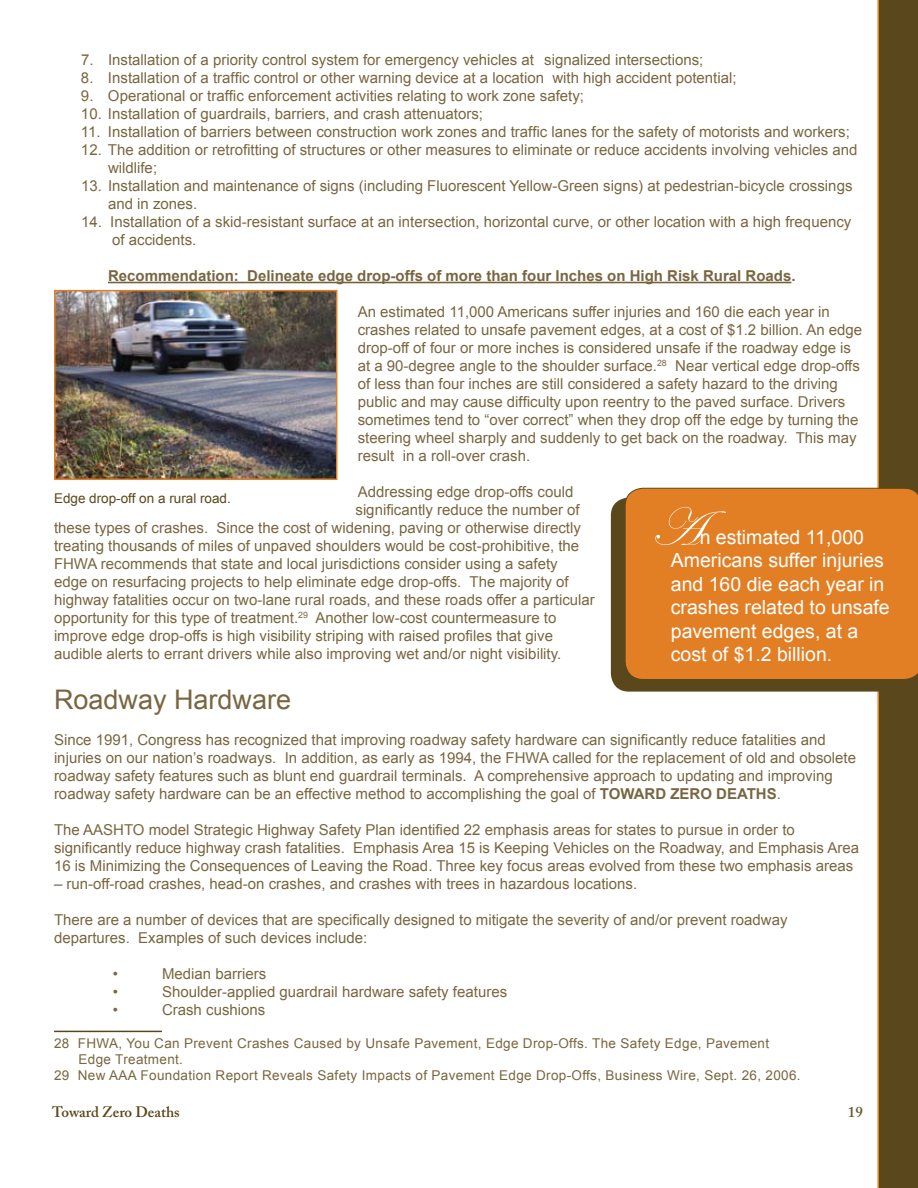
<style>
.page{position:relative;width:918px;height:1188px;background:#fff}
.page>*{position:absolute;margin:0;border:0;box-sizing:border-box;transform-origin:0 0}
.t1{font:54px "Edwardian Script ITC";color:#fff}
.t2{font:27px "Arial";color:#796640}
.t3{font:19.5px/23.4px "Arial";color:#fff}
.t4{font:15px/18px "Arial";color:#796640}
.t5{font:700 15px "Arial";color:#796640}
.t6{font:600 15px "Adobe Caslon Pro";color:#5a471c}
.t7{font:600 15px "Adobe Caslon Pro";color:#6c5a2f}
.t8{font:13.5px "Arial";letter-spacing:.025em;color:#796640}
.t9{font:13.5px "Arial";color:#5a471c}
.s1{font-weight:700}
</style>
<div class="page">
<div style="left:877px;top:0;width:41px;height:1188px;background:#5a471c"></div>
<hr style="left:108px;top:282px;width:683px;height:1px;background:#736037">
<hr style="left:54px;top:1031px;width:108px;height:1px;background:#5a471c">
<div style="left:611px;top:498px;width:297px;height:194px;background:#5a471c;border-radius:18px"></div>
<div style="left:625px;top:488px;width:293px;height:192px;background:#e27f25"></div>
<img style="left:57px;top:293px;width:277px;height:184px">
<div style="left:54px;top:290px;width:283px;height:190px;border:2px solid #e27f25"></div>
<p class="t4" style="left:81px;top:51px;width:624px">7. Installation of a priority control system for emergency vehicles at signalized intersections;</p>
<p class="t4" style="left:81px;top:69px;width:657px">8. Installation of a traffic control or other warning device at a location with high accident potential;</p>
<p class="t4" style="left:81px;top:87px;width:505px">9. Operational or traffic enforcement activities relating to work zone safety;</p>
<p class="t4" style="left:81px;top:105px;width:404px">10. Installation of guardrails, barriers, and crash attenuators;</p>
<p class="t4" style="left:81px;top:123px;width:770px">11. Installation of barriers between construction work zones and traffic lanes for the safety of motorists and workers;</p>
<p class="t4" style="left:108px;top:141px;width:751px;text-indent:-27px">12. The addition or retrofitting of structures or other measures to eliminate or reduce accidents involving vehicles and wildlife;</p>
<p class="t4" style="left:108px;top:177px;width:746px;text-indent:-27px">13. Installation and maintenance of signs (including Fluorescent Yellow-Green signs) at pedestrian-bicycle crossings and in zones.</p>
<p class="t4" style="left:112px;top:213px;width:741px;text-indent:-31px">14. Installation of a skid-resistant surface at an intersection, horizontal curve, or other location with a high frequency of accidents.</p>
<p class="t5" style="left:108px;top:266px;width:689px">Recommendation: Delineate edge drop-offs of more than four Inches on High Risk Rural Roads.</p>
<p class="t4" style="left:358px;top:303px;width:506px">An estimated 11,000 Americans suffer injuries and 160 die each year in crashes related to unsafe pavement edges, at a cost of $1.2 billion. An edge drop-off of four or more inches is considered unsafe if the roadway edge is at a 90-degree angle to the shoulder surface.<sup>28</sup> Near vertical edge drop-offs of less than four inches are still considered a safety hazard to the driving public and may cause difficulty upon reentry to the paved surface. Drivers sometimes tend to “over correct” when they drop off the edge by turning the steering wheel sharply and suddenly to get back on the roadway. This may result in a roll-over crash.</p>
<p class="t4" style="left:358px;top:483px;width:217px">Addressing edge drop-offs could</p>
<p class="t4" style="left:356px;top:501px;width:226px">significantly reduce the number of</p>
<p class="t4" style="left:54px;top:519px;width:528px">these types of crashes. Since the cost of widening, paving or otherwise directly</p>
<p class="t4" style="left:54px;top:537px;width:527px">treating thousands of miles of unpaved shoulders would be cost-prohibitive, the</p>
<p class="t4" style="left:54px;top:555px;width:505px">FHWA recommends that state and local jurisdictions consider using a safety</p>
<p class="t4" style="left:54px;top:573px;width:516px">edge on resurfacing projects to help eliminate edge drop-offs. The majority of</p>
<p class="t4" style="left:54px;top:591px;width:542px">highway fatalities occur on two-lane rural roads, and these roads offer a particular</p>
<p class="t4" style="left:54px;top:609px;width:504px">opportunity for this type of treatment.<sup>29</sup> Another low-cost countermeasure to</p>
<p class="t4" style="left:54px;top:627px;width:501px">improve edge drop-offs is high visibility striping with raised profiles that give</p>
<p class="t4" style="left:54px;top:645px;width:509px">audible alerts to errant drivers while also improving wet and/or night visibility.</p>
<h2 class="t2" style="left:54px;top:682px;width:239px">Roadway Hardware</h2>
<p class="t4" style="left:54px;top:731px;width:804px">Since 1991, Congress has recognized that improving roadway safety hardware can significantly reduce fatalities and injuries on our nation’s roadways. In addition, as early as 1994, the FHWA called for the replacement of old and obsolete roadway safety features such as blunt end guardrail terminals. A comprehensive approach to updating and improving roadway safety hardware can be an effective method to accomplishing the goal of <span class="s1">TOWARD ZERO DEATHS</span>.</p>
<p class="t4" style="left:54px;top:821px;width:807px">The AASHTO model Strategic Highway Safety Plan identified 22 emphasis areas for states to pursue in order to significantly reduce highway crash fatalities. Emphasis Area 15 is Keeping Vehicles on the Roadway, and Emphasis Area<br>16 is Minimizing the Consequences of Leaving the Road. Three key focus areas evolved from these two emphasis areas</p>
<p class="t4" style="left:54px;top:875px;width:585px">– run-off-road crashes, head-on crashes, and crashes with trees in hazardous locations.</p>
<p class="t4" style="left:54px;top:911px;width:735px">There are a number of devices that are specifically designed to mitigate the severity of and/or prevent roadway departures. Examples of such devices include:</p>
<p class="t4" style="left:113px;top:965px;width:7px">•</p>
<p class="t4" style="left:162px;top:965px;width:106px">Median barriers</p>
<p class="t4" style="left:113px;top:983px;width:7px">•</p>
<p class="t4" style="left:162px;top:983px;width:347px">Shoulder-applied guardrail hardware safety features</p>
<p class="t4" style="left:113px;top:1001px;width:7px">•</p>
<p class="t4" style="left:162px;top:1001px;width:105px">Crash cushions</p>
<p class="t8" style="left:54px;top:1034px;width:717px">28 FHWA, You Can Prevent Crashes Caused by Unsafe Pavement, Edge Drop-Offs. The Safety Edge, Pavement</p>
<p class="t8" style="left:79px;top:1050px;width:106px">Edge Treatment.</p>
<p class="t8" style="left:54px;top:1066px;width:748px">29 New AAA Foundation Report Reveals Safety Impacts of Pavement Edge Drop-Offs, Business Wire, Sept. 26, 2006.</p>
<p class="t9" style="left:54px;top:490px;width:178px">Edge drop-off on a rural road.</p>
<h1 class="t1" style="left:651px;top:498px;width:51px">A</h1>
<h3 class="t3" style="left:671px;top:526px;width:220px;text-indent:29px">n estimated 11,000<br>Americans suffer injuries and 160 die each year in crashes related to unsafe pavement edges, at a cost of $1.2 billion.</h3>
<p class="t6" style="left:52px;top:1103px;width:129px">Toward Zero Deaths</p>
<p class="t7" style="left:848px;top:1103px;width:15px">19</p>
</div>
